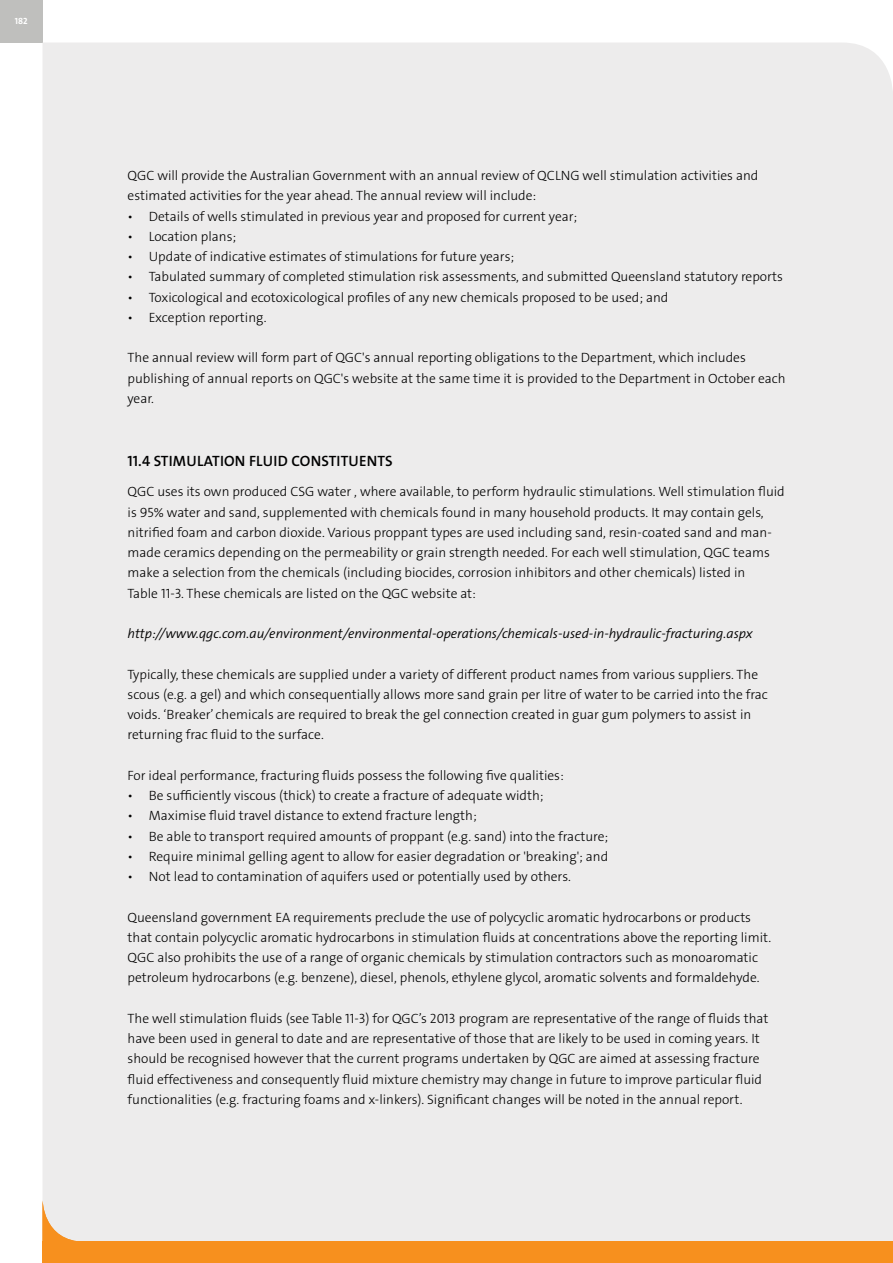
<style>
.page{position:relative;width:893px;height:1263px;background:#fff}
.page>*{position:absolute;margin:0;border:0;box-sizing:border-box;transform-origin:0 0}
.t1{font:15px "BG The Sans W6 Se Bld";letter-spacing:.01em;color:#000}
.t2{font:13.5px/20.2px "BG The Sans W3 Lig";color:#000}
.t3{font:13.5px "BG The Sans W4 Se Lig IT";color:#000}
.t4{font:9px "BG The Sans W7 Bld";color:#fff}
</style>
<div class="page">
<div style="left:0;top:0;width:43px;height:43px;background:#bfbfbd"></div>
<div style="left:43px;top:43px;width:850px;height:1198px;background:#edecec"></div>
<div style="left:43px;top:1241px;width:850px;height:22px;background:#f7901e"></div>
<svg style="left:43px;top:1199px;width:42px;height:42px;background:#eedac5"></svg>
<p class="t4" style="left:15px;top:16px;width:14px">182</p>
<p class="t2" style="left:128px;top:166px;width:632px">QGC will provide the Australian Government with an annual review of QCLNG well stimulation activities and estimated activities for the year ahead. The annual review will include:</p>
<p class="t2" style="left:128px;top:206px;width:451px">• Details of wells stimulated in previous year and proposed for current year;</p>
<p class="t2" style="left:128px;top:227px;width:110px">• Location plans;</p>
<p class="t2" style="left:128px;top:247px;width:388px">• Update of indicative estimates of stimulations for future years;</p>
<p class="t2" style="left:128px;top:267px;width:657px">• Tabulated summary of completed stimulation risk assessments, and submitted Queensland statutory reports</p>
<p class="t2" style="left:128px;top:287px;width:542px">• Toxicological and ecotoxicological profiles of any new chemicals proposed to be used; and</p>
<p class="t2" style="left:128px;top:308px;width:140px">• Exception reporting.</p>
<p class="t2" style="left:128px;top:348px;width:660px">The annual review will form part of QGC's annual reporting obligations to the Department, which includes publishing of annual reports on QGC's website at the same time it is provided to the Department in October each year.</p>
<p class="t1" style="left:128px;top:453px;width:267px">11.4 STIMULATION FLUID CONSTITUENTS</p>
<p class="t2" style="left:128px;top:482px;width:659px">QGC uses its own produced CSG water , where available, to perform hydraulic stimulations. Well stimulation fluid is 95% water and sand, supplemented with chemicals found in many household products. It may contain gels, nitrified foam and carbon dioxide. Various proppant types are used including sand, resin-coated sand and man&shy;made ceramics depending on the permeability or grain strength needed. For each well stimulation, QGC teams make a selection from the chemicals (including biocides, corrosion inhibitors and other chemicals) listed in<br>Table 11-3. These chemicals are listed on the QGC website at:</p>
<p class="t3" style="left:128px;top:626px;width:627px">http://www.qgc.com.au/environment/environmental-operations/chemicals-used-in-hydraulic-fracturing.aspx</p>
<p class="t2" style="left:128px;top:664px;width:642px">Typically, these chemicals are supplied under a variety of different product names from various suppliers. The scous (e.g. a gel) and which consequentially allows more sand grain per litre of water to be carried into the frac voids. ‘Breaker’ chemicals are required to break the gel connection created in guar gum polymers to assist in returning frac fluid to the surface.</p>
<p class="t2" style="left:128px;top:766px;width:438px">For ideal performance, fracturing fluids possess the following five qualities:</p>
<p class="t2" style="left:128px;top:786px;width:418px">• Be sufficiently viscous (thick) to create a fracture of adequate width;</p>
<p class="t2" style="left:128px;top:806px;width:351px">• Maximise fluid travel distance to extend fracture length;</p>
<p class="t2" style="left:128px;top:826px;width:482px">• Be able to transport required amounts of proppant (e.g. sand) into the fracture;</p>
<p class="t2" style="left:128px;top:847px;width:482px">• Require minimal gelling agent to allow for easier degradation or 'breaking'; and</p>
<p class="t2" style="left:128px;top:867px;width:445px">• Not lead to contamination of aquifers used or potentially used by others.</p>
<p class="t2" style="left:128px;top:907px;width:645px">Queensland government EA requirements preclude the use of polycyclic aromatic hydrocarbons or products that contain polycyclic aromatic hydrocarbons in stimulation fluids at concentrations above the reporting limit.<br>QGC also prohibits the use of a range of organic chemicals by stimulation contractors such as monoaromatic petroleum hydrocarbons (e.g. benzene), diesel, phenols, ethylene glycol, aromatic solvents and formaldehyde.</p>
<p class="t2" style="left:128px;top:1009px;width:642px">The well stimulation fluids (see Table 11-3) for QGC’s 2013 program are representative of the range of fluids that have been used in general to date and are representative of those that are likely to be used in coming years. It should be recognised however that the current programs undertaken by QGC are aimed at assessing fracture fluid effectiveness and consequently fluid mixture chemistry may change in future to improve particular fluid functionalities (e.g. fracturing foams and x-linkers). Significant changes will be noted in the annual report.</p>
</div>
